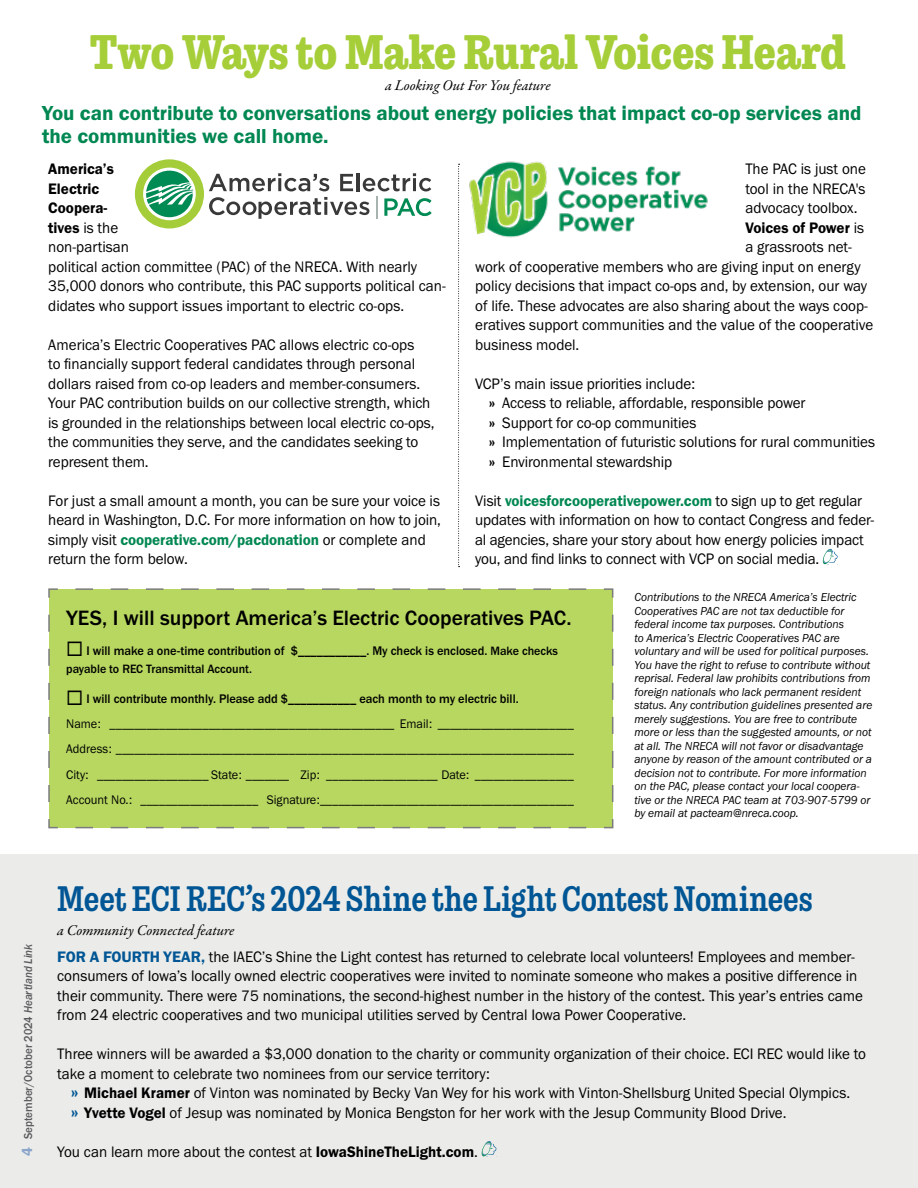
<style>
.page{position:relative;width:918px;height:1188px;background:#fff}
.page>*{position:absolute;margin:0;border:0;box-sizing:border-box;transform-origin:0 0}
.t1{font:700 45px "Trevor";letter-spacing:-.01em;color:#a6ce39}
.t2{font:500 33px "Trevor";color:#005695;scale:.96 1}
.t3{font:500 21.45px "Franklin Gothic URW";color:#000}
.t4{font:21px/22.5px "Franklin Gothic URW Dem";color:#008752}
.t5{font:15.75px/19.5px "Franklin Gothic URW Boo";color:#000;scale:.96 1}
.t6{font:15.75px "Franklin Gothic URW Dem";letter-spacing:-.005em;color:#008752;scale:.96 1}
.t7{font:15.75px/19.5px "Franklin Gothic URW Dem";color:#000;scale:.96 1}
.t8{font:italic 15px "Garamond Premr Pro";letter-spacing:-.005em;color:#000}
.t9{font:12.9px/25px "Franklin Gothic URW Boo";color:#000;text-align:justify;scale:.96 1}
.t10{font:500 12.9px "Franklin Gothic URW";color:#000;scale:.96 1}
.t11{font:500 12.45px "Franklin Gothic URW";color:#000;scale:.96 1}
.t12{font:12px/13.5px "Franklin Gothic URW Boo Ita";color:#000;scale:.96 1}
.t13{font:500 12px "Franklin Gothic URW";color:#5a5b5d;scale:.92 1}
.s1{font-family:"Franklin Gothic URW Boo"}
.s2{font-family:"Franklin Gothic URW Boo";color:#000}
.s3{font-family:"Franklin Gothic";font-weight:600;font-stretch:condensed}
.s4{font-size:12.45px}
.s5{font-family:"Franklin Gothic URW Dem";font-weight:400;font-size:15px;color:#8aa4cb}
.s6{font-family:"Franklin Gothic URW Med Ita";font-weight:400}
.s7{font-family:"Franklin Gothic URW Dem";color:#005695}
.s8{font-family:"Franklin Gothic";font-weight:600;font-stretch:condensed;font-size:18px;color:#005695}
.s9{font-family:"Franklin Gothic URW Dem"}
</style>
<div class="page">
<div style="left:0;top:854px;width:918px;height:334px;background:#ebece9"></div>
<svg style="left:482px;top:1141px;width:15px;height:15px"></svg>
<svg style="left:823px;top:549px;width:15px;height:15px"></svg>
<svg style="left:209px;top:173px;width:223px;height:46px"></svg>
<div style="left:135px;top:159px;width:69px;height:69px;background:#a5cd39;border-radius:50%"></div>
<svg style="left:143px;top:168px;width:53px;height:52px"></svg>
<svg style="left:146px;top:171px;width:47px;height:46px;background:#5cb385"></svg>
<div style="left:48px;top:588px;width:566px;height:241px;background:#b7d760"></div>
<img style="left:458px;top:161px;width:250px;height:77px">
<svg style="left:458px;top:164px;width:2px;height:403px"></svg>
<h1 class="t1" style="left:90px;top:19px;width:758px">Two Ways to Make Rural Voices Heard</h1>
<p class="t8" style="left:385px;top:76px;width:167px">a Looking Out For You feature</p>
<h3 class="t4" style="left:42px;top:102px;width:821px">You can contribute to conversations about energy policies that impact co-op services and the communities we call home.</h3>
<p class="t7" style="left:48px;top:159px;width:74px">America’s<br>Electric<br>Coopera&shy;tives <span class="s1">is the</span></p>
<p class="t5" style="left:48px;top:237px;width:416px">non-partisan<br>political action committee (PAC) of the NRECA. With nearly 35,000 donors who contribute, this PAC supports political can&shy;didates who support issues important to electric co-ops.</p>
<p class="t5" style="left:48px;top:335px;width:404px">America’s Electric Cooperatives PAC allows electric co-ops<br>to financially support federal candidates through personal dollars raised from co-op leaders and member-consumers.<br>Your PAC contribution builds on our collective strength, which is grounded in the relationships between local electric co-ops, the communities they serve, and the candidates seeking to represent them.</p>
<p class="t5" style="left:48px;top:491px;width:411px">For just a small amount a month, you can be sure your voice is heard in Washington, D.C. For more information on how to join,</p>
<p class="t6" style="left:48px;top:530px;width:395px"><span class="s2">simply visit</span> cooperative.com/pacdonation <span class="s2">or complete and</span></p>
<p class="t5" style="left:48px;top:549px;width:147px">return the form below.</p>
<p class="t5" style="left:745px;top:159px;width:127px;text-align:justify">The PAC is just one tool in the NRECA's advocacy toolbox.</p>
<p class="t7" style="left:745px;top:218px;width:125px">Voices of Power <span class="s1">is</span></p>
<p class="t5" style="left:475px;top:237px;width:416px;text-indent:270px">a grassroots net&shy;work of cooperative members who are giving input on energy policy decisions that impact co-ops and, by extension, our way of life. These advocates are also sharing about the ways coop&shy;eratives support communities and the value of the cooperative business model.</p>
<p class="t5" style="left:489px;top:374px;width:404px;text-indent:-14px">VCP’s main issue priorities include:<br><span class="s3">»</span> Access to reliable, affordable, responsible power<br><span class="s3">»</span> Support for co-op communities<br><span class="s3">»</span> Implementation of futuristic solutions for rural communities <span class="s3">»</span> Environmental stewardship</p>
<p class="t6" style="left:475px;top:491px;width:405px"><span class="s2">Visit</span> voicesforcooperativepower.com <span class="s2">to sign up to get regular</span></p>
<p class="t5" style="left:475px;top:510px;width:417px">updates with information on how to contact Congress and feder&shy;al agencies, share your story about how energy policies impact you, and find links to connect with VCP on social media.</p>
<h3 class="t3" style="left:66px;top:604px;width:507px">YES, I will support America’s Electric Cooperatives PAC.</h3>
<p class="t10" style="left:66px;top:642px;width:514px">◻ I will make a one-time contribution of $___________. My check is enclosed. <span class="s4">Make checks</span></p>
<p class="t11" style="left:66px;top:661px;width:195px">payable to REC Transmittal Account.</p>
<p class="t10" style="left:66px;top:691px;width:473px">◻ I will contribute monthly. Please add $___________ each month to my electric bill.</p>
<p class="t9" style="left:66px;top:711px;width:530px">Name: ______________________________________________ Email: ______________________ Address: __________________________________________________________________________ City: __________________ State: _______ Zip: __________________ Date: ________________ Account No.: ___________________ Signature:_________________________________________</p>
<p class="t12" style="left:634px;top:590px;width:249px">Contributions to the NRECA America’s Electric Cooperatives PAC are not tax deductible for federal income tax purposes. Contributions<br>to America’s Electric Cooperatives PAC are voluntary and will be used for political purposes.<br>You have the right to refuse to contribute without reprisal. Federal law prohibits contributions from foreign nationals who lack permanent resident status. Any contribution guidelines presented are merely suggestions. You are free to contribute more or less than the suggested amounts, or not at all. The NRECA will not favor or disadvantage anyone by reason of the amount contributed or a decision not to contribute. For more information on the PAC, please contact your local coopera&shy;tive or the NRECA PAC team at 703-907-5799 or by email at pacteam@nreca.coop.</p>
<p class="t13" style="left:21px;top:1156px;width:232px;rotate:-90deg"><span class="s5">4</span> September/October 2024 <span class="s6">Heartland Link</span></p>
<h2 class="t2" style="left:57px;top:875px;width:788px">Meet ECI REC’s 2024 Shine the Light Contest Nominees</h2>
<p class="t8" style="left:57px;top:921px;width:179px">a Community Connected feature</p>
<p class="t5" style="left:57px;top:946px;width:841px"><span class="s7">FOR A FOURTH YEAR,</span> the IAEC’s Shine the Light contest has returned to celebrate local volunteers! Employees and member&shy;consumers of Iowa’s locally owned electric cooperatives were invited to nominate someone who makes a positive difference in their community. There were 75 nominations, the second-highest number in the history of the contest. This year’s entries came from 24 electric cooperatives and two municipal utilities served by Central Iowa Power Cooperative.</p>
<p class="t5" style="left:57px;top:1044px;width:844px">Three winners will be awarded a $3,000 donation to the charity or community organization of their choice. ECI REC would like to take a moment to celebrate two nominees from our service territory:</p>
<p class="t5" style="left:71px;top:1083px;width:813px"><span class="s8">»</span> <span class="s9">Michael Kramer</span> of Vinton was nominated by Becky Van Wey for his work with Vinton-Shellsburg United Special Olympics. <span class="s8">»</span> <span class="s9">Yvette Vogel</span> of Jesup was nominated by Monica Bengston for her work with the Jesup Community Blood Drive.</p>
<p class="t5" style="left:57px;top:1141px;width:440px">You can learn more about the contest at <span class="s9">IowaShineTheLight.com</span>.</p>
</div>
